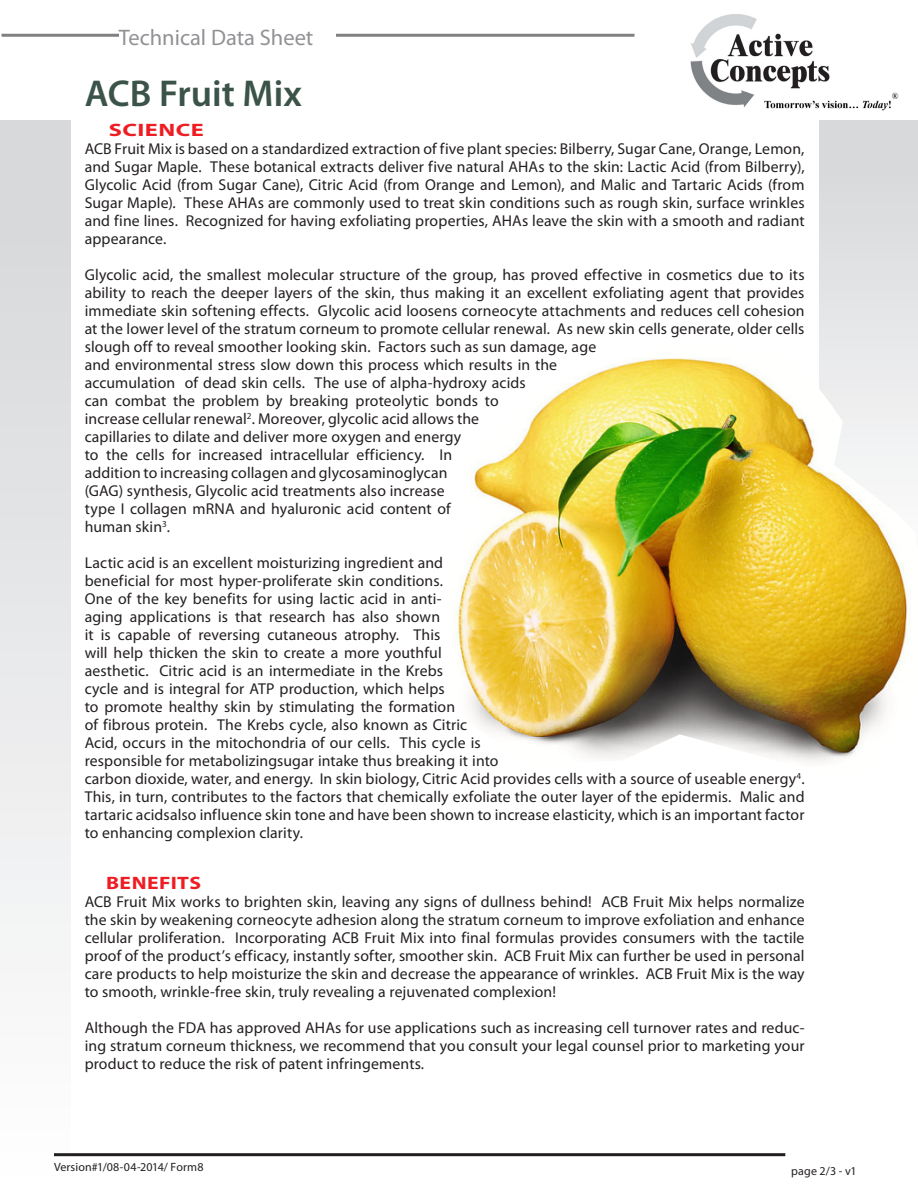
<style>
.page{position:relative;width:918px;height:1188px;background:#fff}
.page>*{position:absolute;margin:0;border:0;box-sizing:border-box;transform-origin:0 0}
.t1{font:600 37.5px "Myriad Pro";color:#3b5348}
.t2{font:22.5px "Myriad Pro";color:#919295}
.t3{font:700 18px "Myriad Pro";letter-spacing:.02em;color:#ee1d23;scale:1.2 1}
.t4{font:700 18px "Myriad Pro";letter-spacing:.02em;color:#ee1d23;scale:1.36 1}
.t5{font:15.75px/18px "Myriad Pro";letter-spacing:.005em;color:#231f20;text-align:justify}
.t6{font:12px "Myriad Pro";letter-spacing:.01em;color:#231f20}
</style>
<div class="page">
<img style="left:690px;top:14px;width:209px;height:97px">
<hr style="left:2px;top:34px;width:633px;height:3px;background:#808083">
<div style="left:119px;top:28px;width:217px;height:31px;background:#fff"></div>
<div style="left:819px;top:120px;width:99px;height:459px;background:#dddee0"></div>
<div style="left:0;top:120px;width:71px;height:1068px;background:linear-gradient(to bottom,#d4d5d8,#fefefe)"></div>
<img style="left:456px;top:340px;width:462px;height:422px">
<hr style="left:54px;top:1153px;width:731px;height:3px;background:#231f20">
<p class="t2" style="left:119px;top:23px;width:196px">Technical Data Sheet</p>
<p class="t1" style="left:85px;top:69px;width:219px">ACB Fruit Mix</p>
<p class="t4" style="left:109px;top:118px;width:71px">SCIENCE</p>
<p class="t5" style="left:85px;top:140px;width:721px">ACB Fruit Mix is based on a standardized extraction of five plant species: Bilberry, Sugar Cane, Orange, Lemon, and Sugar Maple. These botanical extracts deliver five natural AHAs to the skin: Lactic Acid (from Bilberry), Glycolic Acid (from Sugar Cane), Citric Acid (from Orange and Lemon), and Malic and Tartaric Acids (from Sugar Maple). These AHAs are commonly used to treat skin conditions such as rough skin, surface wrinkles and fine lines. Recognized for having exfoliating properties, AHAs leave the skin with a smooth and radiant appearance.</p>
<p class="t5" style="left:85px;top:266px;width:721px;text-align:left">Glycolic acid, the smallest molecular structure of the group, has proved effective in cosmetics due to its ability to reach the deeper layers of the skin, thus making it an excellent exfoliating agent that provides immediate skin softening effects. Glycolic acid loosens corneocyte attachments and reduces cell cohesion at the lower level of the stratum corneum to promote cellular renewal. As new skin cells generate, older cells slough off to reveal smoother looking skin. Factors such as sun damage, age<br>and environmental stress slow down this process which results in the<br>accumulation of dead skin cells. The use of alpha-hydroxy acids<br>can combat the problem by breaking proteolytic bonds to<br>increase cellular renewal<sup>2</sup>. Moreover, glycolic acid allows the<br>capillaries to dilate and deliver more oxygen and energy<br>to the cells for increased intracellular efficiency. In<br>addition to increasing collagen and glycosaminoglycan<br>(GAG) synthesis, Glycolic acid treatments also increase<br>type I collagen mRNA and hyaluronic acid content of<br>human skin<sup>3</sup>.</p>
<p class="t5" style="left:85px;top:554px;width:722px;text-align:left">Lactic acid is an excellent moisturizing ingredient and<br>beneficial for most hyper-proliferate skin conditions.<br>One of the key benefits for using lactic acid in anti-<br>aging applications is that research has also shown<br>it is capable of reversing cutaneous atrophy. This<br>will help thicken the skin to create a more youthful<br>aesthetic. Citric acid is an intermediate in the Krebs<br>cycle and is integral for ATP production, which helps<br>to promote healthy skin by stimulating the formation<br>of fibrous protein. The Krebs cycle, also known as Citric<br>Acid, occurs in the mitochondria of our cells. This cycle is<br>responsible for metabolizingsugar intake thus breaking it into<br>carbon dioxide, water, and energy. In skin biology, Citric Acid provides cells with a source of useable energy<sup>4</sup>.<br>This, in turn, contributes to the factors that chemically exfoliate the outer layer of the epidermis. Malic and tartaric acidsalso influence skin tone and have been shown to increase elasticity, which is an important factor to enhancing complexion clarity.</p>
<p class="t3" style="left:106px;top:871px;width:81px">BENEFITS</p>
<p class="t5" style="left:85px;top:893px;width:721px">ACB Fruit Mix works to brighten skin, leaving any signs of dullness behind! ACB Fruit Mix helps normalize the skin by weakening corneocyte adhesion along the stratum corneum to improve exfoliation and enhance cellular proliferation. Incorporating ACB Fruit Mix into final formulas provides consumers with the tactile proof of the product’s efficacy, instantly softer, smoother skin. ACB Fruit Mix can further be used in personal care products to help moisturize the skin and decrease the appearance of wrinkles. ACB Fruit Mix is the way to smooth, wrinkle-free skin, truly revealing a rejuvenated complexion!</p>
<p class="t5" style="left:85px;top:1019px;width:722px">Although the FDA has approved AHAs for use applications such as increasing cell turnover rates and reduc&shy;ing stratum corneum thickness, we recommend that you consult your legal counsel prior to marketing your product to reduce the risk of patent infringements.</p>
<p class="t6" style="left:54px;top:1160px;width:151px">Version#1/08-04-2014/ Form8</p>
<p class="t6" style="left:791px;top:1164px;width:67px">page 2/3 - v1</p>
</div>
